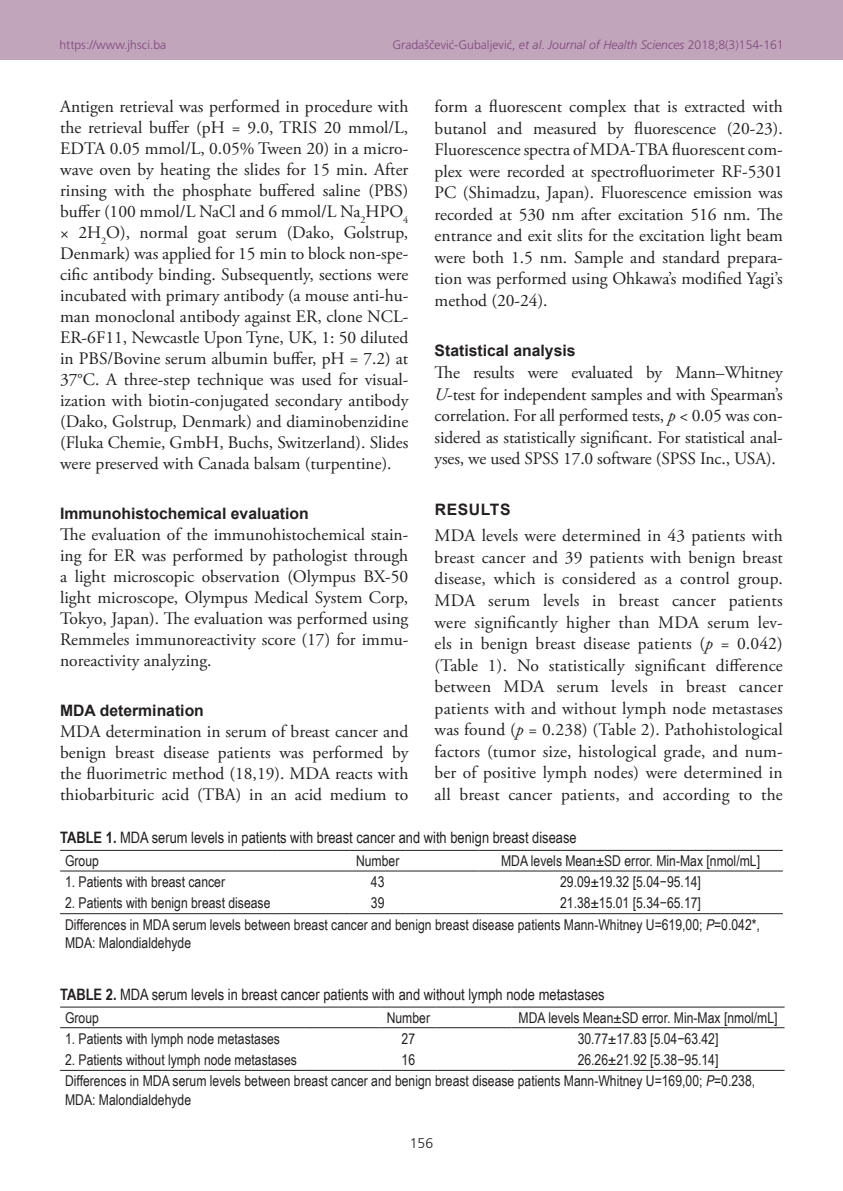
<style>
.page{position:relative;width:843px;height:1191px;background:#fff}
.page>*{position:absolute;margin:0;border:0;box-sizing:border-box;transform-origin:0 0}
.TX{font:17.5px/21px "Adobe Garamond Pro";color:#231f20;text-align:justify}
.TT{font:15.75px "Arial Narrow";color:#231f20}
.t1{font:700 15.75px "Arial";color:#231f20}
.t2{font:700 15.75px "Arial";letter-spacing:.035em;color:#231f20}
.TFN{font:14.88px/18.4px "Arial Narrow";color:#231f20}
.TBL{font:14.88px "Arial Narrow";color:#231f20}
.TB{font:14.88px "Arial Narrow";color:#231f20}
.TCH{font:14.88px "Arial Narrow";color:#231f20}
.RF{font:300 14px "Frutiger CE";color:#231f20}
.RH{font:300 12.25px "Frutiger CE";color:#82467e}
.s1{font-style:italic}
.s2{font-weight:700}
</style>
<div class="page">
<div style="left:0;top:0;width:843px;height:60px;background:#c0a5bb"></div>
<hr style="left:60px;top:913px;width:217px;height:1px;background:#231f20">
<hr style="left:277px;top:913px;width:73px;height:1px;background:#231f20">
<hr style="left:350px;top:913px;width:56px;height:1px;background:#231f20">
<hr style="left:406px;top:913px;width:72px;height:1px;background:#231f20">
<hr style="left:478px;top:913px;width:305px;height:1px;background:#231f20">
<hr style="left:60px;top:850px;width:217px;height:1px;background:#231f20">
<hr style="left:277px;top:850px;width:73px;height:1px;background:#231f20">
<hr style="left:350px;top:850px;width:56px;height:1px;background:#231f20">
<hr style="left:406px;top:850px;width:72px;height:1px;background:#231f20">
<hr style="left:478px;top:850px;width:305px;height:1px;background:#231f20">
<hr style="left:60px;top:870px;width:217px;height:1px;background:#231f20">
<hr style="left:277px;top:870px;width:73px;height:1px;background:#231f20">
<hr style="left:350px;top:870px;width:56px;height:1px;background:#231f20">
<hr style="left:406px;top:870px;width:72px;height:1px;background:#231f20">
<hr style="left:478px;top:870px;width:305px;height:1px;background:#231f20">
<hr style="left:60px;top:1070px;width:245px;height:1px;background:#231f20">
<hr style="left:305px;top:1070px;width:75px;height:1px;background:#231f20">
<hr style="left:380px;top:1070px;width:56px;height:1px;background:#231f20">
<hr style="left:436px;top:1070px;width:76px;height:1px;background:#231f20">
<hr style="left:512px;top:1070px;width:273px;height:1px;background:#231f20">
<hr style="left:60px;top:1006px;width:245px;height:1px;background:#231f20">
<hr style="left:305px;top:1006px;width:75px;height:1px;background:#231f20">
<hr style="left:380px;top:1006px;width:56px;height:1px;background:#231f20">
<hr style="left:436px;top:1006px;width:76px;height:1px;background:#231f20">
<hr style="left:512px;top:1006px;width:273px;height:1px;background:#231f20">
<hr style="left:60px;top:1027px;width:245px;height:1px;background:#231f20">
<hr style="left:305px;top:1027px;width:75px;height:1px;background:#231f20">
<hr style="left:380px;top:1027px;width:56px;height:1px;background:#231f20">
<hr style="left:436px;top:1027px;width:76px;height:1px;background:#231f20">
<hr style="left:512px;top:1027px;width:273px;height:1px;background:#231f20">
<p class="RH" style="left:60px;top:37px;width:108px">https://www.jhsci.ba</p>
<p class="RH" style="left:392px;top:37px;width:393px">Gradaščević-Gubaljević, <span class="s1">et al</span>. <span class="s1">Journal of Health Sciences</span> 2018;8(3)154-161</p>
<p class="TX" style="left:60px;top:97px;width:350px">Antigen retrieval was performed in procedure with the retrieval buffer (pH = 9.0, TRIS 20 mmol/L, EDTA 0.05 mmol/L, 0.05% Tween 20) in a micro&shy;wave oven by heating the slides for 15 min. After rinsing with the phosphate buffered saline (PBS) buffer (100 mmol/L NaCl and 6 mmol/L Na<sub>2</sub>HPO<sub>4 </sub>× 2H<sub>2</sub>O), normal goat serum (Dako, Golstrup, Denmark) was applied for 15 min to block non-spe&shy;cific antibody binding. Subsequently, sections were incubated with primary antibody (a mouse anti-hu&shy;man monoclonal antibody against ER, clone NCL-ER-6F11, Newcastle Upon Tyne, UK, 1: 50 diluted in PBS/Bovine serum albumin buffer, pH = 7.2) at 37°C. A three-step technique was used for visual&shy;ization with biotin-conjugated secondary antibody (Dako, Golstrup, Denmark) and diaminobenzidine (Fluka Chemie, GmbH, Buchs, Switzerland). Slides were preserved with Canada balsam (turpentine).</p>
<h2 class="t1" style="left:60px;top:502px;width:250px">Immunohistochemical evaluation</h2>
<p class="TX" style="left:60px;top:524px;width:350px">The evaluation of the immunohistochemical stain&shy;ing for ER was performed by pathologist through a light microscopic observation (Olympus BX-50 light microscope, Olympus Medical System Corp, Tokyo, Japan). The evaluation was performed using Remmeles immunoreactivity score (17) for immu&shy;noreactivity analyzing.</p>
<h2 class="t1" style="left:60px;top:699px;width:145px">MDA determination</h2>
<p class="TX" style="left:60px;top:721px;width:350px">MDA determination in serum of breast cancer and benign breast disease patients was performed by the fluorimetric method (18,19). MDA reacts with thiobarbituric acid (TBA) in an acid medium to</p>
<p class="TX" style="left:435px;top:96px;width:350px;line-height:21.5px">form a fluorescent complex that is extracted with butanol and measured by fluorescence (20-23).<br>Fluorescence spectra of MDA-TBA fluorescent com&shy;plex were recorded at spectrofluorimeter RF-5301<br>PC (Shimadzu, Japan). Fluorescence emission was recorded at 530 nm after excitation 516 nm. The entrance and exit slits for the excitation light beam were both 1.5 nm. Sample and standard prepara&shy;tion was performed using Ohkawa’s modified Yagi’s method (20-24).</p>
<h2 class="t1" style="left:435px;top:340px;width:142px">Statistical analysis</h2>
<p class="TX" style="left:435px;top:362px;width:350px;line-height:21.5px">The results were evaluated by Mann–Whitney <span class="s1">U</span>-test for independent samples and with Spearman’s correlation. For all performed tests, <span class="s1">p</span> &lt; 0.05 was con&shy;sidered as statistically significant. For statistical anal&shy;yses, we used SPSS 17.0 software (SPSS Inc., USA).</p>
<h1 class="t2" style="left:435px;top:498px;width:77px">RESULTS</h1>
<p class="TX" style="left:435px;top:526px;width:350px;line-height:21.5px">MDA levels were determined in 43 patients with breast cancer and 39 patients with benign breast disease, which is considered as a control group.<br>MDA serum levels in breast cancer patients were significantly higher than MDA serum lev&shy;els in benign breast disease patients (<span class="s1">p</span> = 0.042) (Table 1). No statistically significant difference between MDA serum levels in breast cancer patients with and without lymph node metastases was found (<span class="s1">p</span> = 0.238) (Table 2). Pathohistological factors (tumor size, histological grade, and num&shy;ber of positive lymph nodes) were determined in all breast cancer patients, and according to the</p>
<p class="TT" style="left:60px;top:826px;width:518px"><span class="s2">TABLE 1.</span> MDA serum levels in patients with breast cancer and with benign breast disease</p>
<p class="TCH" style="left:65px;top:850px;width:35px">Group</p>
<p class="TCH" style="left:356px;top:850px;width:45px">Number</p>
<p class="TCH" style="left:501px;top:850px;width:260px">MDA levels Mean±SD error. Min‑Max [nmol/mL]</p>
<p class="TB" style="left:65px;top:871px;width:162px">1. Patients with breast cancer</p>
<p class="TB" style="left:371px;top:871px;width:15px">43</p>
<p class="TB" style="left:560px;top:871px;width:142px">29.09±19.32 [5.04−95.14]</p>
<p class="TBL" style="left:65px;top:892px;width:207px">2. Patients with benign breast disease</p>
<p class="TBL" style="left:371px;top:892px;width:15px">39</p>
<p class="TBL" style="left:560px;top:892px;width:142px">21.38±15.01 [5.34−65.17]</p>
<p class="TFN" style="left:65px;top:915px;width:696px">Differences in MDA serum levels between breast cancer and benign breast disease patients Mann‑Whitney U=619,00; <span class="s1">P</span>=0.042*,<br>MDA: Malondialdehyde</p>
<p class="TT" style="left:60px;top:982px;width:546px"><span class="s2">TABLE 2.</span> MDA serum levels in breast cancer patients with and without lymph node metastases</p>
<p class="TCH" style="left:65px;top:1006px;width:35px">Group</p>
<p class="TCH" style="left:387px;top:1006px;width:45px">Number</p>
<p class="TCH" style="left:519px;top:1006px;width:260px">MDA levels Mean±SD error. Min-Max [nmol/mL]</p>
<p class="TB" style="left:65px;top:1027px;width:216px">1. Patients with lymph node metastases</p>
<p class="TB" style="left:402px;top:1027px;width:15px">27</p>
<p class="TB" style="left:578px;top:1027px;width:142px">30.77±17.83 [5.04−63.42]</p>
<p class="TBL" style="left:65px;top:1049px;width:233px">2. Patients without lymph node metastases</p>
<p class="TBL" style="left:402px;top:1049px;width:15px">16</p>
<p class="TBL" style="left:578px;top:1049px;width:142px">26.26±21.92 [5.38−95.14]</p>
<p class="TFN" style="left:65px;top:1071px;width:692px">Differences in MDA serum levels between breast cancer and benign breast disease patients Mann‑Whitney U=169,00; <span class="s1">P</span>=0.238,<br>MDA: Malondialdehyde</p>
<p class="RF" style="left:410px;top:1134px;width:25px">156</p>
</div>
